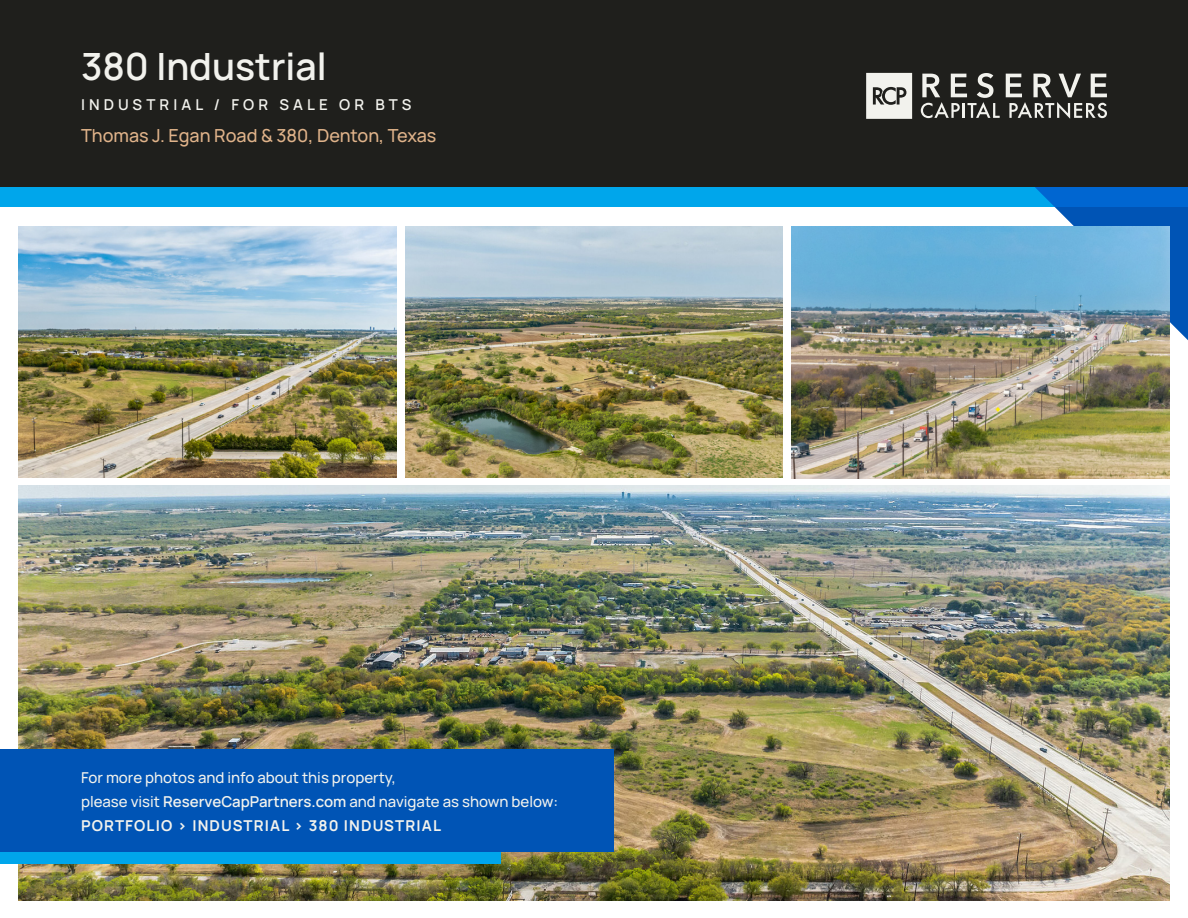
<style>
.page{position:relative;width:1188px;height:918px;background:#fff}
.page>*{position:absolute;margin:0;border:0;box-sizing:border-box;transform-origin:0 0}
.t1{font:600 37.5px "Manrope";color:#f2f2ed}
.t2{font:500 18px "Manrope";color:#e0b38a}
.t3{font:500 15px/24px "Manrope";color:#f2f2ed}
.t4{font:600 15px "Manrope";letter-spacing:.275em;color:#f2f2ed}
.s1{font-weight:600}
.s2{font-weight:700}
</style>
<div class="page">
<svg style="left:1055px;top:207px;width:133px;height:226px;fill:#0054b5"></svg>
<div style="left:0;top:170px;width:1188px;height:37px;background:#00a6eb"></div>
<div style="left:0;top:0;width:1188px;height:187px;background:#1f1f1c"></div>
<svg style="left:866px;top:73px;width:46px;height:46px;background:#d2d2ce"></svg>
<svg style="left:921px;top:73px;width:79px;height:45px"></svg>
<svg style="left:1006px;top:74px;width:101px;height:45px"></svg>
<img style="left:19px;top:226px;width:377px;height:252px">
<img style="left:405px;top:226px;width:378px;height:252px">
<img style="left:792px;top:226px;width:377px;height:252px">
<img style="left:19px;top:486px;width:1150px;height:414px">
<div style="left:0;top:836px;width:501px;height:28px;background:#00a6eb"></div>
<div style="left:0;top:750px;width:613px;height:102px;background:#0054b5"></div>
<h1 class="t1" style="left:81px;top:36px;width:247px">380 Industrial</h1>
<p class="t4" style="left:81px;top:92px;width:332px">INDUSTRIAL / FOR SALE OR BTS</p>
<p class="t2" style="left:81px;top:121px;width:357px">Thomas J. Egan Road &amp; 380, Denton, Texas</p>
<p class="t3" style="left:81px;top:765px;width:479px">For more photos and info about this property,<br>please visit <span class="s1">ReserveCapPartners.com</span> and navigate as shown below:<br><span class="s2">PORTFOLIO &gt; INDUSTRIAL &gt; 380 INDUSTRIAL</span></p>
</div>
